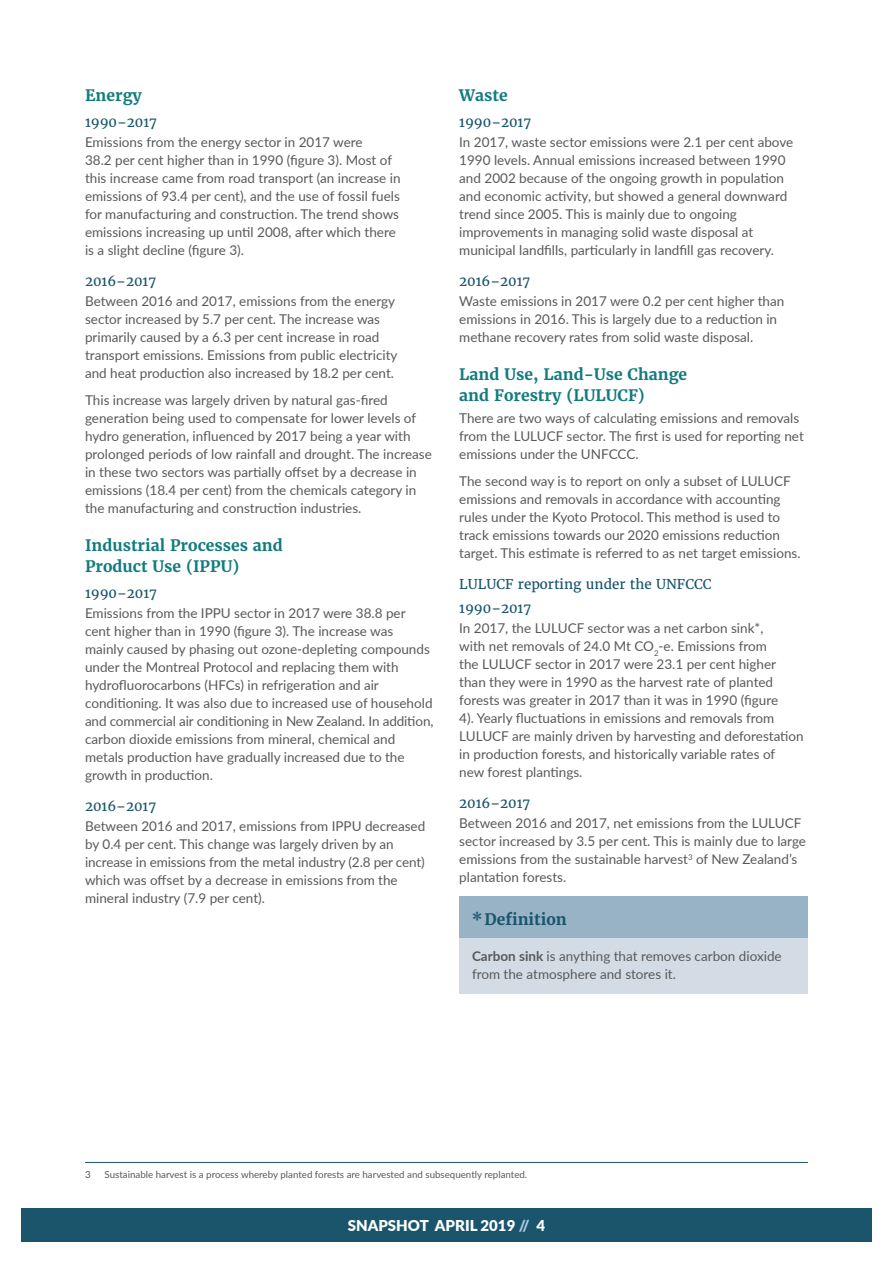
<style>
.page{position:relative;width:893px;height:1263px;background:#fff}
.page>*{position:absolute;margin:0;border:0;box-sizing:border-box;transform-origin:0 0}
.t1{font:700 15.75px/21px "Merriweather";color:#127b7d}
.t2{font:700 15.75px "Merriweather";color:#1a556c}
.t3{font:900 15px "Lato";color:#fff}
.t4{font:13.5px/18px "Lato";color:#58595b}
.t5{font:13.5px/24.5px "Merriweather";color:#1a556c}
.t6{font:9.75px "Lato";color:#58595b}
.s1{font-weight:700}
.s2{color:#adcde9}
</style>
<div class="page">
<div style="left:21px;top:1208px;width:851px;height:34px;background:#1a556c"></div>
<hr style="left:85px;top:1162px;width:723px;height:1px;background:#1a556c">
<div style="left:459px;top:896px;width:349px;height:41px;background:#98b3c6"></div>
<div style="left:459px;top:937px;width:349px;height:56px;background:#d3dce5"></div>
<p class="t1" style="left:85px;top:84px;width:59px">Energy</p>
<p class="t5" style="left:85px;top:110px;width:74px">1990–2017</p>
<p class="t4" style="left:85px;top:133px;width:317px">Emissions from the energy sector in 2017 were<br>38.2 per cent higher than in 1990 (figure 3). Most of this increase came from road transport (an increase in emissions of 93.4 per cent), and the use of fossil fuels for manufacturing and construction. The trend shows emissions increasing up until 2008, after which there is a slight decline (figure 3).</p>
<p class="t5" style="left:85px;top:269px;width:73px">2016–2017</p>
<p class="t4" style="left:85px;top:292px;width:314px">Between 2016 and 2017, emissions from the energy sector increased by 5.7 per cent. The increase was primarily caused by a 6.3 per cent increase in road transport emissions. Emissions from public electricity and heat production also increased by 18.2 per cent.</p>
<p class="t4" style="left:85px;top:390px;width:348px">This increase was largely driven by natural gas-fired generation being used to compensate for lower levels of hydro generation, influenced by 2017 being a year with prolonged periods of low rainfall and drought. The increase in these two sectors was partially offset by a decrease in emissions (18.4 per cent) from the chemicals category in the manufacturing and construction industries.</p>
<p class="t1" style="left:85px;top:534px;width:199px">Industrial Processes and<br>Product Use (IPPU)</p>
<p class="t5" style="left:85px;top:581px;width:74px">1990–2017</p>
<p class="t4" style="left:85px;top:604px;width:350px">Emissions from the IPPU sector in 2017 were 38.8 per cent higher than in 1990 (figure 3). The increase was mainly caused by phasing out ozone-depleting compounds under the Montreal Protocol and replacing them with hydrofluorocarbons (HFCs) in refrigeration and air conditioning. It was also due to increased use of household and commercial air conditioning in New Zealand. In addition, carbon dioxide emissions from mineral, chemical and metals production have gradually increased due to the growth in production.</p>
<p class="t5" style="left:85px;top:794px;width:73px">2016–2017</p>
<p class="t4" style="left:85px;top:817px;width:342px">Between 2016 and 2017, emissions from IPPU decreased by 0.4 per cent. This change was largely driven by an increase in emissions from the metal industry (2.8 per cent) which was offset by a decrease in emissions from the mineral industry (7.9 per cent).</p>
<p class="t1" style="left:459px;top:84px;width:50px">Waste</p>
<p class="t5" style="left:459px;top:110px;width:74px">1990–2017</p>
<p class="t4" style="left:459px;top:133px;width:336px">In 2017, waste sector emissions were 2.1 per cent above 1990 levels. Annual emissions increased between 1990 and 2002 because of the ongoing growth in population and economic activity, but showed a general downward trend since 2005. This is mainly due to ongoing improvements in managing solid waste disposal at municipal landfills, particularly in landfill gas recovery.</p>
<p class="t5" style="left:459px;top:269px;width:73px">2016–2017</p>
<p class="t4" style="left:459px;top:292px;width:327px">Waste emissions in 2017 were 0.2 per cent higher than emissions in 2016. This is largely due to a reduction in methane recovery rates from solid waste disposal.</p>
<p class="t1" style="left:459px;top:364px;width:229px">Land Use, Land-Use Change and Forestry (LULUCF)</p>
<p class="t4" style="left:459px;top:409px;width:346px">There are two ways of calculating emissions and removals from the LULUCF sector. The first is used for reporting net emissions under the UNFCCC.</p>
<p class="t4" style="left:459px;top:471px;width:343px">The second way is to report on only a subset of LULUCF emissions and removals in accordance with accounting rules under the Kyoto Protocol. This method is used to track emissions towards our 2020 emissions reduction target. This estimate is referred to as net target emissions.</p>
<p class="t5" style="left:459px;top:572px;width:254px">LULUCF reporting under the UNFCCC<br>1990–2017</p>
<p class="t4" style="left:459px;top:619px;width:346px">In 2017, the LULUCF sector was a net carbon sink*,<br>with net removals of 24.0 Mt CO<sub>2</sub>-e. Emissions from<br>the LULUCF sector in 2017 were 23.1 per cent higher than they were in 1990 as the harvest rate of planted forests was greater in 2017 than it was in 1990 (figure<br>4). Yearly fluctuations in emissions and removals from LULUCF are mainly driven by harvesting and deforestation in production forests, and historically variable rates of<br>new forest plantings.</p>
<p class="t5" style="left:459px;top:791px;width:73px">2016–2017</p>
<p class="t4" style="left:459px;top:813px;width:348px">Between 2016 and 2017, net emissions from the LULUCF sector increased by 3.5 per cent. This is mainly due to large emissions from the sustainable harvest<sup>3</sup> of New Zealand’s plantation forests.</p>
<p class="t2" style="left:472px;top:909px;width:96px">* Definition</p>
<p class="t4" style="left:472px;top:947px;width:311px"><span class="s1">Carbon sink</span> is anything that removes carbon dioxide from the atmosphere and stores it.</p>
<p class="t6" style="left:85px;top:1167px;width:7px">3</p>
<p class="t6" style="left:105px;top:1167px;width:424px">Sustainable harvest is a process whereby planted forests are harvested and subsequently replanted.</p>
<p class="t3" style="left:348px;top:1214px;width:199px">SNAPSHOT APRIL 2019 <span class="s2">//</span> 4</p>
</div>
